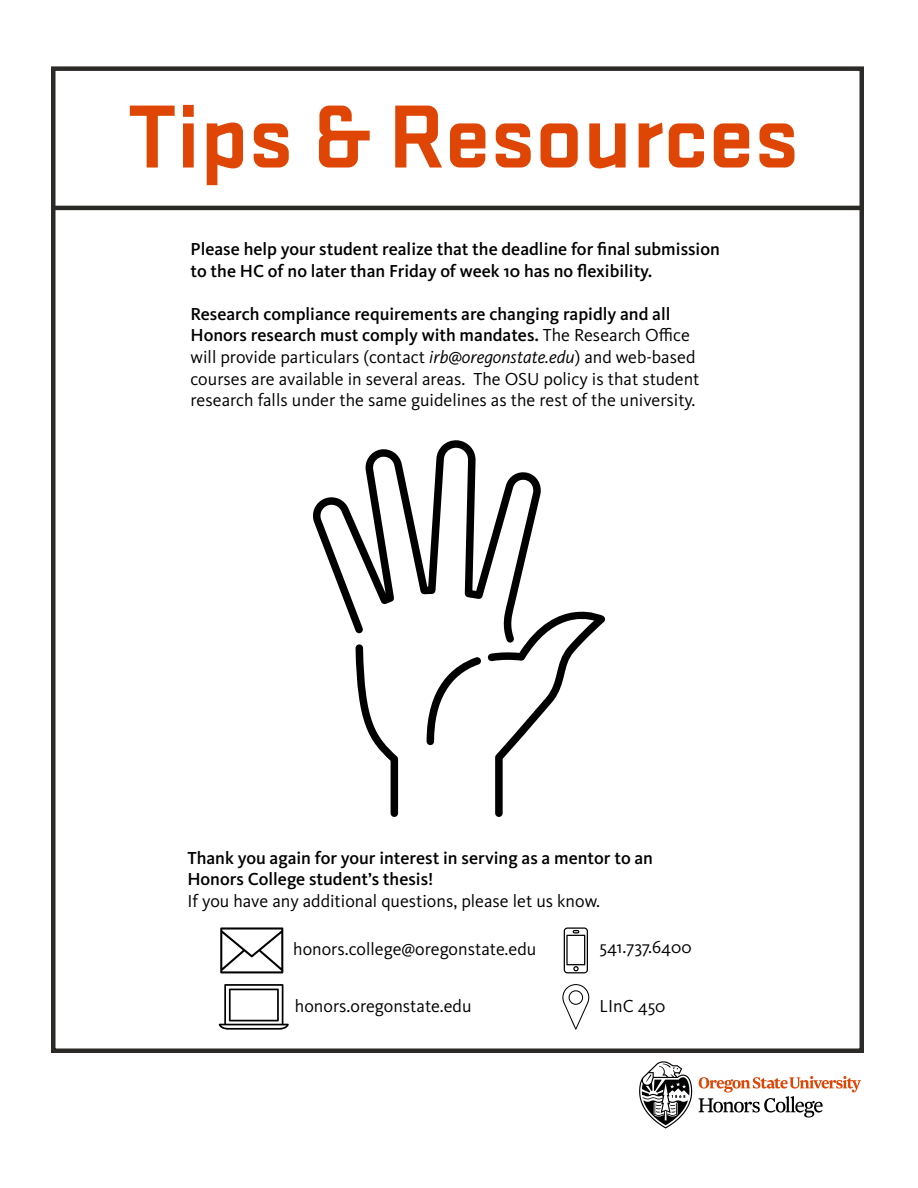
<style>
.page{position:relative;width:918px;height:1188px;background:#fff}
.page>*{position:absolute;margin:0;border:0;box-sizing:border-box;transform-origin:0 0}
.t1{font:700 93px "Stratum 2";color:#df4505}
.t2{font:18px/21.6px "Kievit Pro";color:#000}
.t3{font:500 18px/21.6px "Kievit Pro";color:#000}
.s1{font-weight:500}
.s2{font-style:italic}
</style>
<div class="page">
<div style="left:51px;top:66px;width:813px;height:987px;border:4px solid #2c2a27"></div>
<hr style="left:52px;top:206px;width:810px;height:4px;background:#2c2a27">
<svg style="left:639px;top:1061px;width:54px;height:68px"></svg>
<svg style="left:699px;top:1076px;width:162px;height:42px"></svg>
<svg style="left:427px;top:657px;width:54px;height:88px"></svg>
<svg style="left:488px;top:611px;width:117px;height:206px"></svg>
<svg style="left:313px;top:440px;width:229px;height:203px"></svg>
<svg style="left:355px;top:644px;width:43px;height:173px"></svg>
<svg style="left:219px;top:984px;width:70px;height:46px"></svg>
<svg style="left:564px;top:927px;width:24px;height:46px"></svg>
<svg style="left:220px;top:927px;width:63px;height:46px"></svg>
<svg style="left:562px;top:984px;width:27px;height:46px"></svg>
<h1 class="t1" style="left:128px;top:72px;width:672px">Tips &amp; Resources</h1>
<p class="t3" style="left:190px;top:238px;width:531px">Please help your student realize that the deadline for final submission to the HC of no later than Friday of week 10 has no flexibility.</p>
<p class="t2" style="left:190px;top:303px;width:510px"><span class="s1">Research compliance requirements are changing rapidly and all Honors research must comply with mandates.</span> The Research Office will provide particulars (contact <span class="s2">irb@oregonstate.edu</span>) and web-based courses are available in several areas. The OSU policy is that student research falls under the same guidelines as the rest of the university.</p>
<p class="t3" style="left:187px;top:847px;width:467px">Thank you again for your interest in serving as a mentor to an<br>Honors College student’s thesis!</p>
<p class="t2" style="left:187px;top:890px;width:414px">If you have any additional questions, please let us know.</p>
<p class="t2" style="left:293px;top:938px;width:245px">honors.college@oregonstate.edu</p>
<p class="t2" style="left:600px;top:936px;width:94px">541.737.6400</p>
<p class="t2" style="left:295px;top:995px;width:178px">honors.oregonstate.edu</p>
<p class="t2" style="left:600px;top:995px;width:67px">LInC 450</p>
</div>
